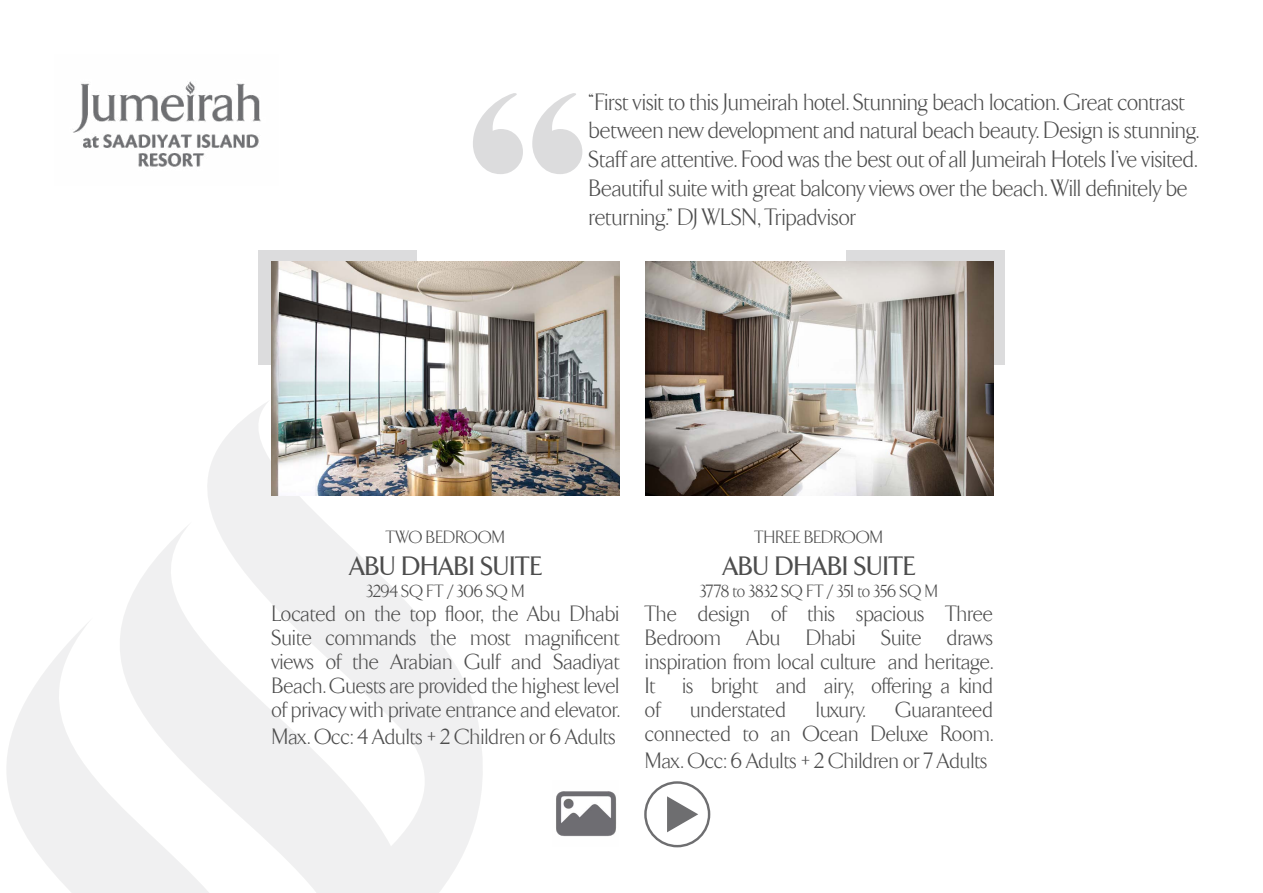
<style>
.page{position:relative;width:1263px;height:893px;background:#fff}
.page>*{position:absolute;margin:0;border:0;box-sizing:border-box;transform-origin:0 0}
.t1{font:500 27px "TF Arrow";color:#4d4d4d}
.t2{font:300 24px/28.8px "TF Arrow";letter-spacing:-.01em;color:#4d4d4d}
.t3{font:300 22.5px/24px "TF Arrow";color:#4d4d4d;text-align:justify}
.t4{font:300 18px "TF Arrow";color:#4d4d4d}
</style>
<div class="page">
<svg style="left:7px;top:705px;width:17px;height:126px;fill:#f0f0f1"></svg>
<svg style="left:24px;top:400px;width:474px;height:493px"></svg>
<svg style="left:473px;top:93px;width:109px;height:81px"></svg>
<img style="left:73px;top:81px;width:188px;height:86px">
<div style="left:258px;top:251px;width:159px;height:114px;background:#dcdcdd"></div>
<div style="left:846px;top:251px;width:159px;height:114px;background:#dcdcdd"></div>
<img style="left:272px;top:261px;width:348px;height:234px">
<img style="left:645px;top:261px;width:348px;height:234px">
<svg style="left:644px;top:781px;width:66px;height:66px"></svg>
<img style="left:556px;top:791px;width:61px;height:46px">
<p class="t2" style="left:589px;top:88px;width:612px">“First visit to this Jumeirah hotel. Stunning beach location. Great contrast between new development and natural beach beauty. Design is stunning.<br>Staff are attentive. Food was the best out of all Jumeirah Hotels I’ve visited.<br>Beautiful suite with great balcony views over the beach. Will definitely be returning.” DJ WLSN, Tripadvisor</p>
<p class="t4" style="left:386px;top:528px;width:121px">TWO BEDROOM</p>
<p class="t1" style="left:350px;top:552px;width:194px">ABU DHABI SUITE</p>
<p class="t4" style="left:367px;top:582px;width:160px">3294 SQ FT / 306 SQ M</p>
<p class="t3" style="left:272px;top:602px;width:349px">Located on the top floor, the Abu Dhabi Suite commands the most magnificent views of the Arabian Gulf and Saadiyat Beach. Guests are provided the highest level of privacy with private entrance and elevator.</p>
<p class="t3" style="left:272px;top:725px;width:345px">Max. Occ: 4 Adults + 2 Children or 6 Adults</p>
<p class="t4" style="left:755px;top:528px;width:130px">THREE BEDROOM</p>
<p class="t1" style="left:723px;top:552px;width:194px">ABU DHABI SUITE</p>
<p class="t4" style="left:700px;top:582px;width:240px">3778 to 3832 SQ FT / 351 to 356 SQ M</p>
<p class="t3" style="left:645px;top:602px;width:349px">The design of this spacious Three Bedroom Abu Dhabi Suite draws inspiration from local culture and heritage.<br>It is bright and airy, offering a kind of</p>
<p class="t3" style="left:645px;top:698px;width:349px;text-align:right">Guaranteed<br>connected to an Ocean Deluxe Room.</p>
<p class="t3" style="left:645px;top:749px;width:344px">Max. Occ: 6 Adults + 2 Children or 7 Adults</p>
<p class="t3" style="left:690px;top:698px;width:97px">understated</p>
<p class="t3" style="left:816px;top:698px;width:51px">luxury.</p>
</div>
